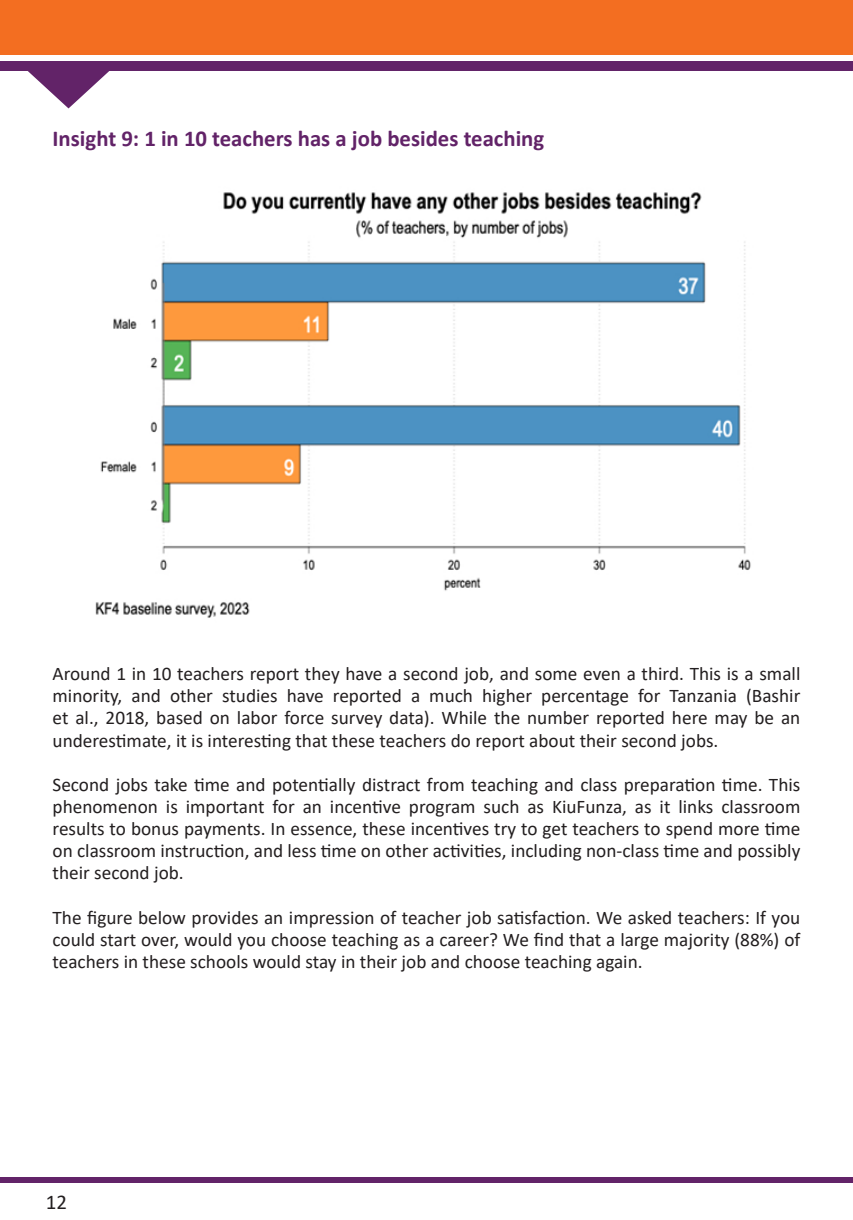
<style>
.page{position:relative;width:853px;height:1220px;background:#fff}
.page>*{position:absolute;margin:0;border:0;box-sizing:border-box;transform-origin:0 0}
.Heading_2{font:700 22.75px "Calibri";color:#622368}
.t1{font:21px "Calibri";color:#231f20}
.t2{font:19.25px/22.1px "Calibri";color:#231f20;text-align:justify}
</style>
<div class="page">
<div style="left:0;top:0;width:852px;height:55px;background:#f36e21"></div>
<div style="left:0;top:61px;width:852px;height:9px;background:#622368"></div>
<svg style="left:28px;top:71px;width:81px;height:37px"></svg>
<div style="left:0;top:1176px;width:852px;height:5px;background:#622368"></div>
<img style="left:95px;top:192px;width:656px;height:426px">
<p class="Heading_2" style="left:52px;top:122px;width:493px">Insight 9: 1 in 10 teachers has a job besides teaching</p>
<p class="t2" style="left:52px;top:662px;width:749px">Around 1 in 10 teachers report they have a second job, and some even a third. This is a small minority, and other studies have reported a much higher percentage for Tanzania (Bashir et al., 2018, based on labor force survey data). While the number reported here may be an underestimate, it is interesting that these teachers do report about their second jobs.</p>
<p class="t2" style="left:52px;top:772px;width:749px">Second jobs take time and potentially distract from teaching and class preparation time. This phenomenon is important for an incentive program such as KiuFunza, as it links classroom results to bonus payments. In essence, these incentives try to get teachers to spend more time on classroom instruction, and less time on other activities, including non-class time and possibly their second job.</p>
<p class="t2" style="left:52px;top:905px;width:749px">The figure below provides an impression of teacher job satisfaction. We asked teachers: If you could start over, would you choose teaching as a career? We find that a large majority (88%) of teachers in these schools would stay in their job and choose teaching again.</p>
<p class="t1" style="left:46px;top:1187px;width:23px">12</p>
</div>
